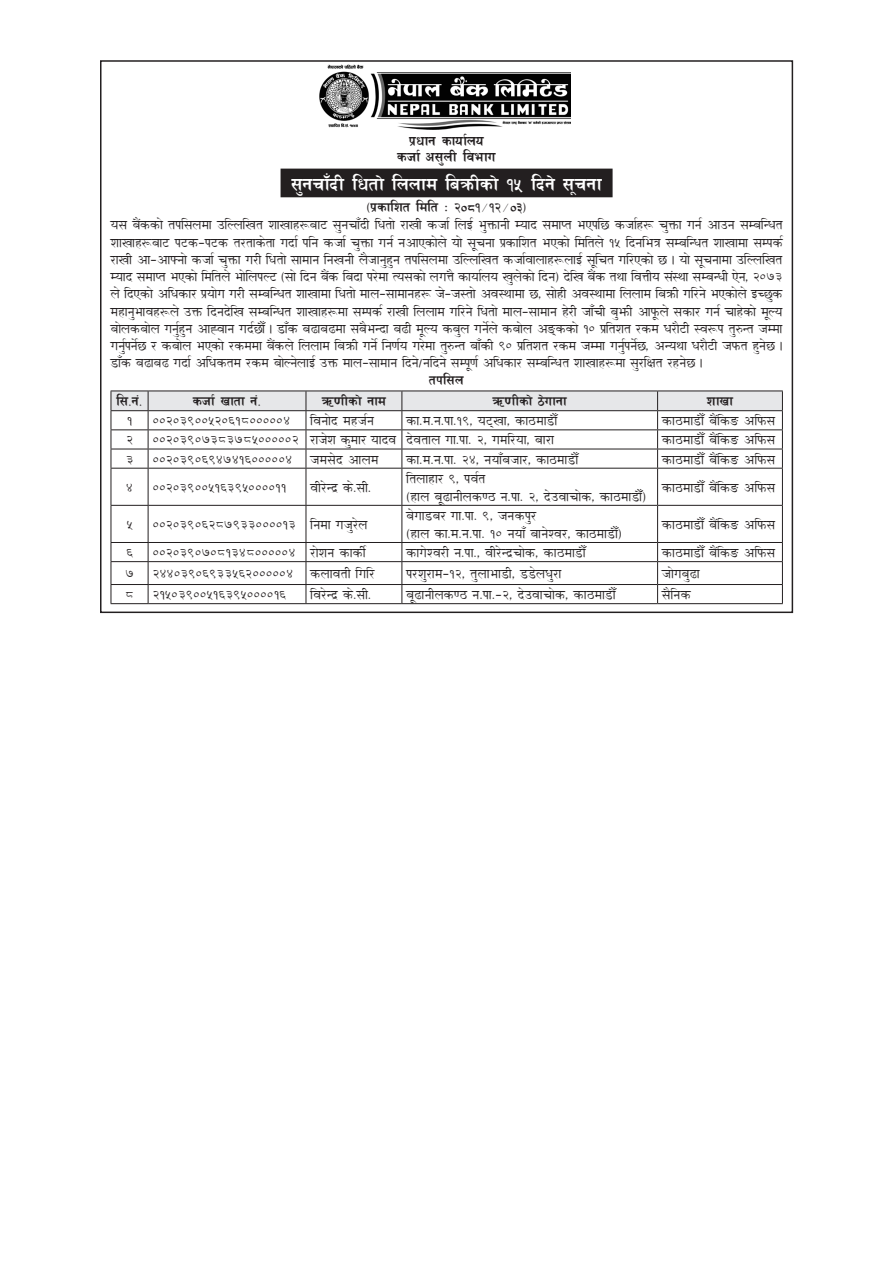
<style>
.page{position:relative;width:893px;height:1263px;background:#fff}
.page>*{position:absolute;margin:0;border:0;box-sizing:border-box;transform-origin:0 0}
.t1{font:24px "Himalayabold Gopa";color:#fff}
.t2{font:18px "Himalayabold Gopa";color:#231f20}
.Body_Text_2{font:17.25px "Himalayabold Gopa";color:#231f20}
.Body_Text_2-2{font:16.5px/17.2px "nayanepal";letter-spacing:-.01em;color:#231f20}
</style>
<div class="page">
<div style="left:281px;top:169px;width:331px;height:28px;background:#231f20"></div>
<hr style="left:111px;top:468px;width:37px;height:1px;background:#231f20">
<hr style="left:148px;top:468px;width:158px;height:1px;background:#231f20">
<hr style="left:306px;top:468px;width:96px;height:1px;background:#231f20">
<hr style="left:402px;top:468px;width:256px;height:1px;background:#231f20">
<hr style="left:658px;top:468px;width:125px;height:1px;background:#231f20">
<hr style="left:111px;top:505px;width:37px;height:1px;background:#231f20">
<hr style="left:148px;top:505px;width:158px;height:1px;background:#231f20">
<hr style="left:306px;top:505px;width:96px;height:1px;background:#231f20">
<hr style="left:402px;top:505px;width:256px;height:1px;background:#231f20">
<hr style="left:658px;top:505px;width:125px;height:1px;background:#231f20">
<hr style="left:111px;top:542px;width:37px;height:1px;background:#231f20">
<hr style="left:148px;top:542px;width:158px;height:1px;background:#231f20">
<hr style="left:306px;top:542px;width:96px;height:1px;background:#231f20">
<hr style="left:402px;top:542px;width:256px;height:1px;background:#231f20">
<hr style="left:658px;top:542px;width:125px;height:1px;background:#231f20">
<hr style="left:111px;top:561px;width:37px;height:1px;background:#231f20">
<hr style="left:148px;top:561px;width:158px;height:1px;background:#231f20">
<hr style="left:306px;top:561px;width:96px;height:1px;background:#231f20">
<hr style="left:402px;top:561px;width:256px;height:1px;background:#231f20">
<hr style="left:658px;top:561px;width:125px;height:1px;background:#231f20">
<hr style="left:111px;top:584px;width:37px;height:1px;background:#231f20">
<hr style="left:148px;top:584px;width:158px;height:1px;background:#231f20">
<hr style="left:306px;top:584px;width:96px;height:1px;background:#231f20">
<hr style="left:402px;top:584px;width:256px;height:1px;background:#231f20">
<hr style="left:658px;top:584px;width:125px;height:1px;background:#231f20">
<hr style="left:111px;top:603px;width:37px;height:1px;background:#231f20">
<hr style="left:148px;top:603px;width:158px;height:1px;background:#231f20">
<hr style="left:306px;top:603px;width:96px;height:1px;background:#231f20">
<hr style="left:402px;top:603px;width:256px;height:1px;background:#231f20">
<hr style="left:658px;top:603px;width:125px;height:1px;background:#231f20">
<hr style="left:111px;top:468px;width:1px;height:37px;background:#231f20">
<hr style="left:111px;top:506px;width:1px;height:36px;background:#231f20">
<svg style="left:111px;top:543px;width:1px;height:60px"></svg>
<svg style="left:111px;top:391px;width:672px;height:77px"></svg>
<hr style="left:148px;top:468px;width:1px;height:37px;background:#231f20">
<hr style="left:306px;top:468px;width:1px;height:37px;background:#231f20">
<hr style="left:402px;top:468px;width:1px;height:37px;background:#231f20">
<hr style="left:657px;top:468px;width:1px;height:37px;background:#231f20">
<hr style="left:782px;top:468px;width:1px;height:37px;background:#231f20">
<hr style="left:148px;top:506px;width:1px;height:36px;background:#231f20">
<hr style="left:306px;top:506px;width:1px;height:36px;background:#231f20">
<hr style="left:402px;top:506px;width:1px;height:36px;background:#231f20">
<hr style="left:657px;top:506px;width:1px;height:36px;background:#231f20">
<hr style="left:782px;top:506px;width:1px;height:36px;background:#231f20">
<svg style="left:148px;top:543px;width:1px;height:60px"></svg>
<svg style="left:306px;top:543px;width:1px;height:60px"></svg>
<svg style="left:402px;top:543px;width:1px;height:60px"></svg>
<svg style="left:657px;top:543px;width:1px;height:60px"></svg>
<svg style="left:782px;top:543px;width:1px;height:60px"></svg>
<img style="left:320px;top:64px;width:251px;height:65px">
<p class="t2" style="left:409px;top:132px;width:77px">k|wfg sfof{no</p>
<p class="t2" style="left:397px;top:149px;width:100px">shf{ c;'nL ljefu</p>
<p class="t1" style="left:291px;top:172px;width:312px">;'grfFbL lwtf]lnnfd laqmLsf]!% lbg];"rgf</p>
<p class="Body_Text_2" style="left:366px;top:199px;width:162px">-k|sflzt ldlt M @)*!÷!@÷)#_</p>
<p class="Body_Text_2-2" style="left:111px;top:217px;width:677px">o; a}+ssf]tkl;ndf plNnlvt zfvfx¿af6 ;'grfFbL lwtf]/fvL shf{ lnO{ e'QmfgL Dofb ;dfKt ePkl5 shf{x¿ r'Qmf ug{ cfpg ;DalGwt zfvfx¿af6 k6s–k6s t/tfs]tf ubf{ klg shf{ r'Qmf ug{ gcfPsf]n]of];"rgf k|sflzt ePsf]ldltn]!% lbgleq ;DalGwt zfvfdf ;Dks{ /fvL cf–cfˆgf]shf{ r'Qmf u/L lwtf];fdfg lgvgL n}hfg'x'g tkl;ndf plNnlvt shf{jfnfx¿nfO{ ;"lrt ul/Psf]5 . of];"rgfdf plNnlvt Dofb ;dfKt ePsf]ldltn]ef]lnkN6 -;f]lbg a}+s labf k/]df To;sf]nuQ}sfof{no v'n]sf]lbg_ b]lv a}+s tyf ljQLo ;+:yf ;DaGwL P]g, @)&amp;# n]lbPsf]clwsf/ k|of]u u/L ;DalGwt zfvfdf lwtf]dfn–;fdfgx¿ h]–h:tf]cj:yfdf 5, ;f]xL cj:yfdf lnnfd laqmL ul/g]ePsf]n]OR5's dxfg'efjx¿n]pQm lbgb]lv ;DalGwt zfvfx¿df ;Dks{ /fvL lnnfd ul/g]lwtf]dfn–;fdfg x]/L hfFrL a'emL cfk"mn];sf/ ug{ rfx]sf]d"No af]nsaf]n ug'{x'g cfXjfg ub{5f}F. 8fFs a9fa9df ;a}eGbf a9L d"No sa'n ug]{n]saf]n cª†ssf]!) k|ltzt /sd w/f}6L :j¿k t'?Gt hDdf ug{'kg]{5 / saf]n ePsf]/sddf a+}sn]lnnfd laqmL ug]{ lg0f{o u/]df t'?Gt afFsL () k|ltzt /sd hDdf ug{'kg]{5, cGoyf w/f}6L hkmt x'g]5 .<br>8fFs a9fa9 ubf{ clwstd /sd af]Ng]nfO{ pQm dfn–;fdfg lbg]÷glbg];Dk"0f{ clwsf/ ;DalGwt zfvfx¿df ;'/lIft /xg]5 .</p>
<p class="Body_Text_2" style="left:429px;top:372px;width:36px">tkl;n</p>
<p class="Body_Text_2" style="left:116px;top:393px;width:28px">l;=g+=</p>
<p class="Body_Text_2" style="left:193px;top:393px;width:70px">shf{ vftf g+=</p>
<p class="Body_Text_2" style="left:322px;top:393px;width:66px">C0fLsf]gfd</p>
<p class="Body_Text_2" style="left:493px;top:393px;width:76px">C0fLsf]7]ufgf</p>
<p class="Body_Text_2" style="left:707px;top:393px;width:28px">zfvf</p>
<p class="Body_Text_2-2" style="left:127px;top:413px;width:7px">!</p>
<p class="Body_Text_2-2" style="left:152px;top:413px;width:139px">))@)#())%@)^!*)))))$</p>
<p class="Body_Text_2-2" style="left:310px;top:413px;width:66px">ljgf]b dxh{g</p>
<p class="Body_Text_2-2" style="left:406px;top:413px;width:159px">sf=d=g=kf=!(, o6\vf, sf7df8f}F</p>
<p class="Body_Text_2-2" style="left:662px;top:413px;width:115px">sf7df8f}Fa}+lsª clkm;</p>
<p class="Body_Text_2-2" style="left:126px;top:432px;width:9px">@</p>
<p class="Body_Text_2-2" style="left:152px;top:432px;width:148px">))@)#()&amp;#*#&amp;*%)))))@</p>
<p class="Body_Text_2-2" style="left:310px;top:432px;width:87px">/fh]z s'df/ ofbj</p>
<p class="Body_Text_2-2" style="left:406px;top:432px;width:149px">b]jtfn uf=kf= @, udl/of, af/f</p>
<p class="Body_Text_2-2" style="left:662px;top:432px;width:115px">sf7df8f}Fa}+lsª clkm;</p>
<p class="Body_Text_2-2" style="left:126px;top:451px;width:9px">#</p>
<p class="Body_Text_2-2" style="left:152px;top:451px;width:141px">))@)#()^($&amp;$!^)))))$</p>
<p class="Body_Text_2-2" style="left:310px;top:451px;width:70px">hd;]b cfnd</p>
<p class="Body_Text_2-2" style="left:406px;top:451px;width:180px">sf=d=g=kf= @$, gofFahf/, sf7df8f}F</p>
<p class="Body_Text_2-2" style="left:662px;top:451px;width:115px">sf7df8f}Fa}+lsª clkm;</p>
<p class="Body_Text_2-2" style="left:126px;top:479px;width:9px">$</p>
<p class="Body_Text_2-2" style="left:152px;top:479px;width:136px">))@)#())%!^#(%))))!!</p>
<p class="Body_Text_2-2" style="left:310px;top:479px;width:63px">jL/]Gb|s]=;L=</p>
<p class="Body_Text_2-2" style="left:406px;top:470px;width:244px;line-height:18px">ltnfxf/ (, kj{t<br>-xfn a"9fgLns07 g=kf= @, b]pjfrf]s, sf7df8f}F+_</p>
<p class="Body_Text_2-2" style="left:662px;top:479px;width:115px">sf7df8f}Fa}+lsª clkm;</p>
<p class="Body_Text_2-2" style="left:126px;top:516px;width:8px">%</p>
<p class="Body_Text_2-2" style="left:152px;top:516px;width:145px">))@)#()^@*&amp;(##))))!#</p>
<p class="Body_Text_2-2" style="left:310px;top:516px;width:60px">lgdf uh'/]n</p>
<p class="Body_Text_2-2" style="left:406px;top:507px;width:220px;line-height:18px">a]uf8a/ uf=kf= (, hgsk'/<br>-xfn sf=d=g=kf= !) gofFafg]Zj/, sf7df8f}F_</p>
<p class="Body_Text_2-2" style="left:662px;top:516px;width:115px">sf7df8f}Fa}+lsª clkm;</p>
<p class="Body_Text_2-2" style="left:126px;top:544px;width:8px">^</p>
<p class="Body_Text_2-2" style="left:152px;top:544px;width:145px">))@)#()&amp;)*!#$*)))))$</p>
<p class="Body_Text_2-2" style="left:310px;top:544px;width:60px">/f]zg sfsL{</p>
<p class="Body_Text_2-2" style="left:406px;top:544px;width:188px">sfu]Zj/L g=kf=, jL/]Gb|rf]s, sf7df8f}F</p>
<p class="Body_Text_2-2" style="left:662px;top:544px;width:115px">sf7df8f}Fa}+lsª clkm;</p>
<p class="Body_Text_2-2" style="left:125px;top:565px;width:10px">&amp;</p>
<p class="Body_Text_2-2" style="left:152px;top:565px;width:142px">@$$)#()^(##%^@)))))$</p>
<p class="Body_Text_2-2" style="left:310px;top:565px;width:66px">snfjtL lul/</p>
<p class="Body_Text_2-2" style="left:406px;top:565px;width:157px">k/z'/fd–!@, t'nfef8L, 88]nw'/f</p>
<p class="Body_Text_2-2" style="left:662px;top:565px;width:39px">Hff]ua'9f</p>
<p class="Body_Text_2-2" style="left:125px;top:586px;width:10px">*</p>
<p class="Body_Text_2-2" style="left:152px;top:586px;width:135px">@!%)#())%!^#(%))))!^</p>
<p class="Body_Text_2-2" style="left:310px;top:586px;width:63px">lj/]Gb|s]=;L=</p>
<p class="Body_Text_2-2" style="left:406px;top:586px;width:218px">a"9fgLns07 g=kf=–@, b]pjfrf]s, sf7df8f}F</p>
<p class="Body_Text_2-2" style="left:662px;top:586px;width:30px">;}lgs</p>
</div>
